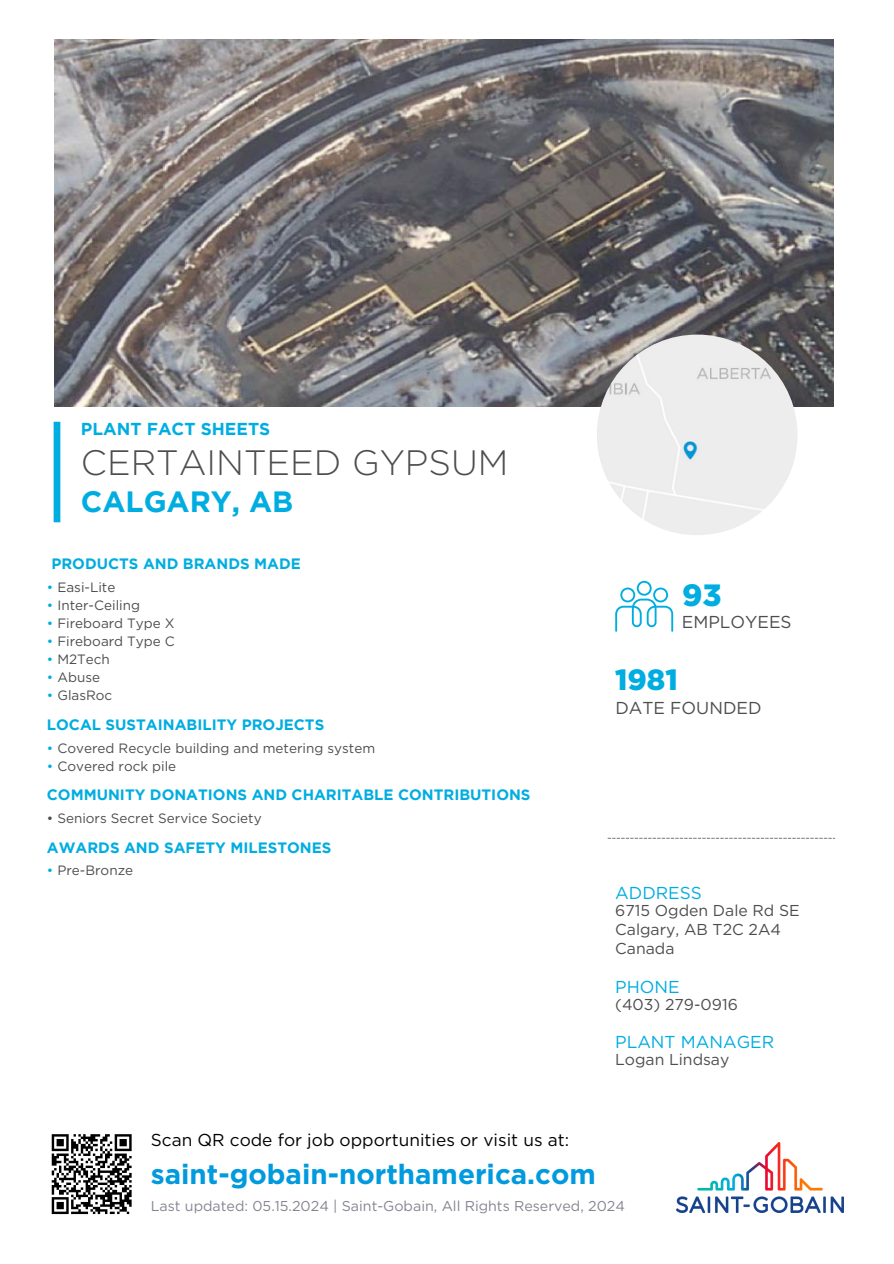
<style>
.page{position:relative;width:894px;height:1264px;background:#fff}
.page>*{position:absolute;margin:0;border:0;box-sizing:border-box;transform-origin:0 0}
.t1{font:300 35.25px "Gotham";color:#4d4d4f}
.t2{font:900 30.75px "Gotham";color:#00ade1}
.t3{font:700 29.25px "Gotham";color:#00ade1}
.t4{font:900 29.25px "Gotham";color:#00ade1}
.t5{font:700 27.75px "Gotham";color:#009ade}
.t6{font:17.25px "Gotham";color:#000}
.t7{font:17.25px "Gotham";color:#00ade1}
.t8{font:17.25px "Gotham";color:#4d4d4f}
.t9{font:700 17.25px "Gotham";color:#00ade1}
.t10{font:15.75px/19.2px "Gotham";color:#4d4d4f}
.t11{font:700 15px "Gotham";color:#00ade1}
.t12{font:14.25px "Gotham";color:#868492}
.t13{font:13.5px "Gotham";color:#4d4d4f}
.s1{color:#00ade1}
</style>
<div class="page">
<img style="left:55px;top:40px;width:778px;height:366px">
<div style="left:596px;top:334px;width:201px;height:201px;background:#ededed;border-radius:50%"></div>
<div style="left:54px;top:422px;width:6px;height:100px;background:#00ade1"></div>
<svg style="left:51px;top:1134px;width:81px;height:81px"></svg>
<img style="left:676px;top:1142px;width:167px;height:70px">
<svg style="left:615px;top:581px;width:58px;height:50px"></svg>
<svg style="left:608px;top:837px;width:226px;height:1px"></svg>
<p class="t9" style="left:81px;top:423px;width:191px">PLANT FACT SHEETS</p>
<p class="t1" style="left:81px;top:440px;width:429px">CERTAINTEED GYPSUM</p>
<p class="t3" style="left:81px;top:490px;width:214px">CALGARY, AB</p>
<p class="t11" style="left:51px;top:558px;width:251px">PRODUCTS AND BRANDS MADE</p>
<h5 class="t13" style="left:47px;top:579px;width:70px"><span class="s1">•</span> Easi-Lite</h5>
<h3 class="t13" style="left:47px;top:597px;width:95px"><span class="s1">•</span> Inter-Ceiling</h3>
<h5 class="t13" style="left:47px;top:615px;width:129px"><span class="s1">•</span> Fireboard Type X</h5>
<p class="t13" style="left:47px;top:633px;width:130px"><span class="s1">•</span> Fireboard Type C</p>
<p class="t13" style="left:47px;top:651px;width:64px"><span class="s1">•</span> M2Tech</p>
<p class="t13" style="left:47px;top:669px;width:55px"><span class="s1">•</span> Abuse</p>
<p class="t13" style="left:47px;top:687px;width:67px"><span class="s1">•</span> GlasRoc</p>
<h5 class="t11" style="left:47px;top:718px;width:279px">LOCAL SUSTAINABILITY PROJECTS</h5>
<h6 class="t13" style="left:47px;top:739px;width:330px"><span class="s1">•</span> Covered Recycle building and metering system</h6>
<h5 class="t13" style="left:47px;top:757px;width:131px"><span class="s1">•</span> Covered rock pile</h5>
<h6 class="t11" style="left:47px;top:789px;width:485px">COMMUNITY DONATIONS AND CHARITABLE CONTRIBUTIONS</h6>
<h5 class="t13" style="left:47px;top:810px;width:216px">• Seniors Secret Service Society</h5>
<h6 class="t11" style="left:47px;top:841px;width:286px">AWARDS AND SAFETY MILESTONES</h6>
<p class="t13" style="left:47px;top:861px;width:88px"><span class="s1">•</span> Pre-Bronze</p>
<h2 class="t2" style="left:682px;top:576px;width:41px">93</h2>
<h1 class="t8" style="left:681px;top:612px;width:111px">EMPLOYEES</h1>
<h3 class="t4" style="left:615px;top:661px;width:64px">1981</h3>
<h6 class="t8" style="left:615px;top:697px;width:148px">DATE FOUNDED</h6>
<p class="t7" style="left:615px;top:882px;width:88px">ADDRESS</p>
<p class="t10" style="left:615px;top:900px;width:186px">6715 Ogden Dale Rd SE<br>Calgary, AB T2C 2A4<br>Canada</p>
<p class="t7" style="left:615px;top:976px;width:66px">PHONE</p>
<p class="t10" style="left:615px;top:994px;width:124px">(403) 279-0916</p>
<p class="t7" style="left:615px;top:1031px;width:160px">PLANT MANAGER</p>
<p class="t10" style="left:615px;top:1049px;width:116px">Logan Lindsay</p>
<p class="t6" style="left:151px;top:1129px;width:420px">Scan QR code for job opportunities or visit us at:</p>
<p class="t5" style="left:151px;top:1157px;width:446px">saint-gobain-northamerica.com</p>
<p class="t12" style="left:151px;top:1197px;width:475px">Last updated: 05.15.2024 | Saint-Gobain, All Rights Reserved, 2024</p>
</div>
